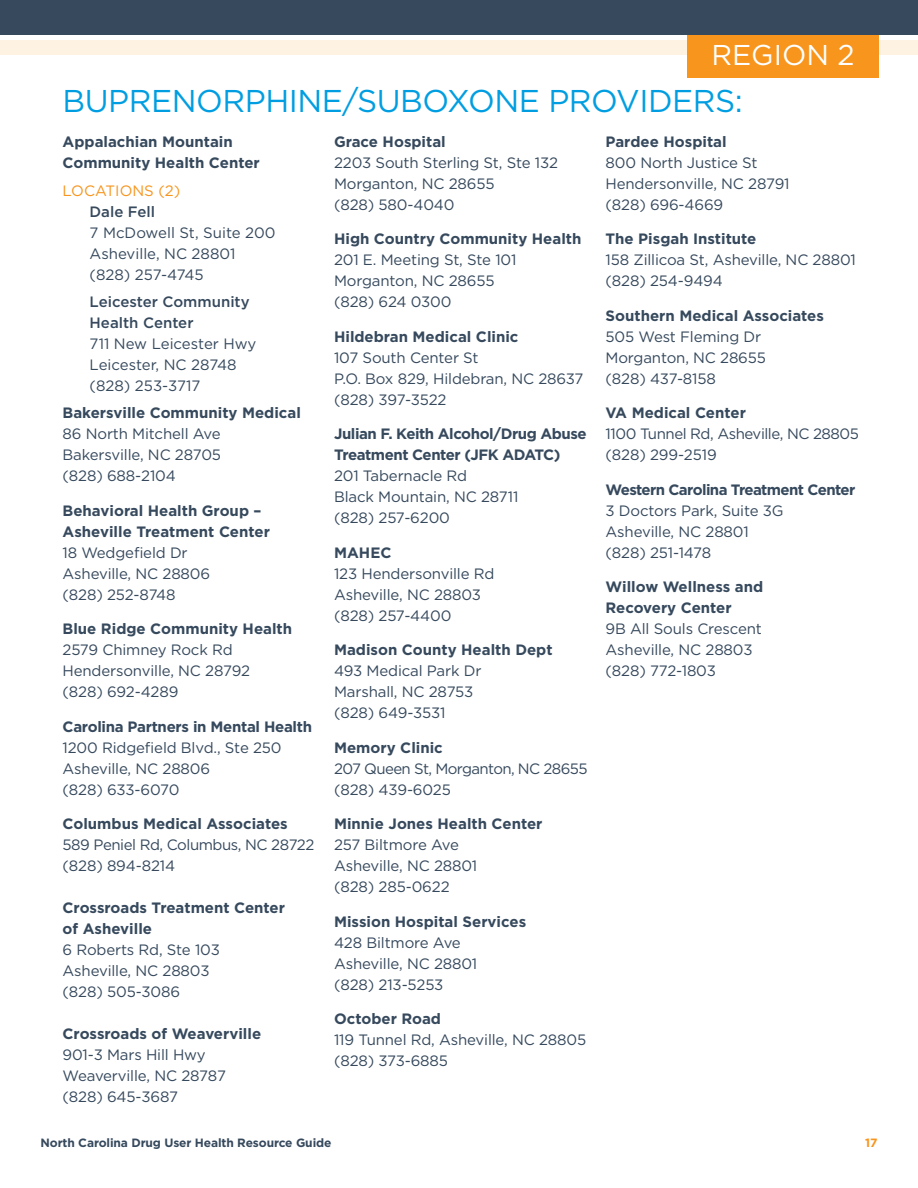
<style>
.page{position:relative;width:918px;height:1188px;background:#fff}
.page>*{position:absolute;margin:0;border:0;box-sizing:border-box;transform-origin:0 0}
.t1{font:31.5px "Gotham";letter-spacing:-.015em;color:#009ee1}
.t2{font:28.65px "Gotham";color:#fff}
.Address{font:15px/21px "Gotham";letter-spacing:-.01em;color:#36495d}
.Titlae_above_LOCATIONS{font:700 15px/21px "Gotham";color:#36495d}
.Locations_indented{font:15px/21px "Gotham";color:#36495d}
.Address-2{font:15px/21px "Gotham";letter-spacing:-.03em;color:#36495d}
.Titlae_above_LOCATIONS-2{font:700 15px/21px "Gotham";letter-spacing:-.03em;color:#36495d}
.Address-3{font:15px/21px "Gotham";letter-spacing:-.04em;color:#36495d}
.Titlae_above_LOCATIONS-3{font:700 15px "Gotham";letter-spacing:-.02em;color:#36495d}
.Titlae_above_LOCATIONS-4{font:700 15px "Gotham";letter-spacing:-.04em;color:#36495d}
.t3{font:15px "Gotham";color:#f7951d}
.t4{font:700 12px "Gotham";letter-spacing:-.01em;color:#36495d}
.t5{font:700 12px "Gotham";color:#f7951d}
.s1{font-weight:500}
.s2{font-weight:700}
</style>
<div class="page">
<div style="left:0;top:40px;width:918px;height:15px;background:#fef3e3"></div>
<div style="left:688px;top:22px;width:191px;height:55px;background:#f7951d"></div>
<div style="left:0;top:0;width:918px;height:34px;background:#36495d"></div>
<h2 class="t2" style="left:711px;top:36px;width:145px">REGION 2</h2>
<h2 class="t1" style="left:63px;top:81px;width:682px">BUPRENORPHINE/SUBOXONE PROVIDERS:</h2>
<p class="Titlae_above_LOCATIONS" style="left:63px;top:131px;width:199px">Appalachian Mountain<br>Community Health Center</p>
<p class="t3" style="left:63px;top:181px;width:119px">LOCATIONS (2)</p>
<p class="Locations_indented" style="left:90px;top:200px;width:188px"><span class="s1">Dale Fell<br></span>7 McDowell St, Suite 200<br>Asheville, NC 28801 (828) 257-4745</p>
<p class="Locations_indented" style="left:90px;top:291px;width:168px"><span class="s1">Leicester Community<br>Health Center<br></span>711 New Leicester Hwy<br>Leicester, NC 28748 (828) 253-3717</p>
<p class="Titlae_above_LOCATIONS" style="left:63px;top:403px;width:240px">Bakersville Community Medical</p>
<p class="Address" style="left:63px;top:423px;width:160px;text-align:justify">86 North Mitchell Ave Bakersville, NC 28705 (828) 688-2104</p>
<p class="Titlae_above_LOCATIONS" style="left:63px;top:500px;width:209px">Behavioral Health Group –<br>Asheville Treatment Center</p>
<p class="Address" style="left:63px;top:542px;width:149px">18 Wedgefield Dr<br>Asheville, NC 28806 (828) 252-8748</p>
<p class="Titlae_above_LOCATIONS" style="left:63px;top:619px;width:231px">Blue Ridge Community Health</p>
<p class="Address" style="left:63px;top:639px;width:189px">2579 Chimney Rock Rd<br>Hendersonville, NC 28792 (828) 692-4289</p>
<p class="Titlae_above_LOCATIONS-3" style="left:63px;top:717px;width:251px">Carolina Partners in Mental Health</p>
<p class="Address" style="left:63px;top:737px;width:221px">1200 Ridgefield Blvd., Ste 250<br>Asheville, NC 28806<br>(828) 633-6070</p>
<p class="Titlae_above_LOCATIONS" style="left:63px;top:814px;width:227px">Columbus Medical Associates</p>
<p class="Address-2" style="left:63px;top:834px;width:253px">589 Peniel Rd, Columbus, NC 28722 (828) 894-8214</p>
<p class="Address" style="left:63px;top:897px;width:224px"><span class="s2">Crossroads Treatment Center of Asheville<br></span>6 Roberts Rd, Ste 103<br>Asheville, NC 28803<br>(828) 505-3086</p>
<p class="Address" style="left:63px;top:1023px;width:200px"><span class="s2">Crossroads of Weaverville<br></span>901-3 Mars Hill Hwy<br>Weaverville, NC 28787 (828) 645-3687</p>
<p class="Titlae_above_LOCATIONS" style="left:334px;top:131px;width:113px">Grace Hospital</p>
<p class="Address" style="left:334px;top:152px;width:226px">2203 South Sterling St, Ste 132<br>Morganton, NC 28655<br>(828) 580-4040</p>
<p class="Titlae_above_LOCATIONS" style="left:334px;top:228px;width:249px">High Country Community Health</p>
<p class="Address" style="left:334px;top:249px;width:184px">201 E. Meeting St, Ste 101<br>Morganton, NC 28655 (828) 624 0300</p>
<p class="Titlae_above_LOCATIONS" style="left:334px;top:326px;width:186px">Hildebran Medical Clinic</p>
<p class="Address" style="left:334px;top:347px;width:251px">107 South Center St<br>P.O. Box 829, Hildebran, NC 28637 (828) 397-3522</p>
<p class="Titlae_above_LOCATIONS-2" style="left:334px;top:423px;width:254px">Julian F. Keith Alcohol/Drug Abuse<br>Treatment Center (JFK ADATC)</p>
<p class="Address" style="left:334px;top:465px;width:186px">201 Tabernacle Rd<br>Black Mountain, NC 28711 (828) 257-6200</p>
<p class="Titlae_above_LOCATIONS" style="left:334px;top:542px;width:59px">MAHEC</p>
<p class="Address" style="left:334px;top:563px;width:162px">123 Hendersonville Rd<br>Asheville, NC 28803 (828) 257-4400</p>
<p class="Titlae_above_LOCATIONS" style="left:334px;top:639px;width:220px">Madison County Health Dept</p>
<p class="Address" style="left:334px;top:660px;width:149px">493 Medical Park Dr<br>Marshall, NC 28753 (828) 649-3531</p>
<p class="Titlae_above_LOCATIONS" style="left:334px;top:737px;width:110px">Memory Clinic</p>
<p class="Address-3" style="left:334px;top:758px;width:255px">207 Queen St, Morganton, NC 28655 (828) 439-6025</p>
<p class="Titlae_above_LOCATIONS" style="left:334px;top:813px;width:210px">Minnie Jones Health Center</p>
<p class="Address" style="left:334px;top:834px;width:145px">257 Biltmore Ave<br>Asheville, NC 28801 (828) 285-0622</p>
<p class="Titlae_above_LOCATIONS" style="left:334px;top:911px;width:194px">Mission Hospital Services</p>
<p class="Address" style="left:334px;top:932px;width:145px">428 Biltmore Ave<br>Asheville, NC 28801 (828) 213-5253</p>
<p class="Titlae_above_LOCATIONS" style="left:334px;top:1008px;width:109px">October Road</p>
<p class="Address" style="left:334px;top:1029px;width:254px">119 Tunnel Rd, Asheville, NC 28805 (828) 373-6885</p>
<p class="Titlae_above_LOCATIONS" style="left:606px;top:131px;width:123px">Pardee Hospital</p>
<p class="Address" style="left:606px;top:152px;width:186px">800 North Justice St<br>Hendersonville, NC 28791 (828) 696-4669</p>
<p class="Titlae_above_LOCATIONS" style="left:606px;top:228px;width:152px">The Pisgah Institute</p>
<p class="Address" style="left:606px;top:249px;width:252px">158 Zillicoa St, Asheville, NC 28801 (828) 254-9494</p>
<p class="Titlae_above_LOCATIONS" style="left:606px;top:305px;width:220px">Southern Medical Associates</p>
<p class="Address" style="left:606px;top:326px;width:162px">505 West Fleming Dr<br>Morganton, NC 28655 (828) 437-8158</p>
<p class="Titlae_above_LOCATIONS" style="left:606px;top:402px;width:142px">VA Medical Center</p>
<p class="Address-2" style="left:606px;top:423px;width:255px">1100 Tunnel Rd, Asheville, NC 28805 (828) 299-2519</p>
<p class="Titlae_above_LOCATIONS-4" style="left:606px;top:480px;width:251px">Western Carolina Treatment Center</p>
<p class="Address" style="left:606px;top:500px;width:180px">3 Doctors Park, Suite 3G<br>Asheville, NC 28801 (828) 251-1478</p>
<p class="Titlae_above_LOCATIONS" style="left:606px;top:576px;width:159px">Willow Wellness and<br>Recovery Center</p>
<p class="Address" style="left:606px;top:618px;width:158px">9B All Souls Crescent<br>Asheville, NC 28803 (828) 772-1803</p>
<p class="t4" style="left:40px;top:1135px;width:293px">North Carolina Drug User Health Resource Guide</p>
<p class="t5" style="left:865px;top:1135px;width:14px">17</p>
</div>
